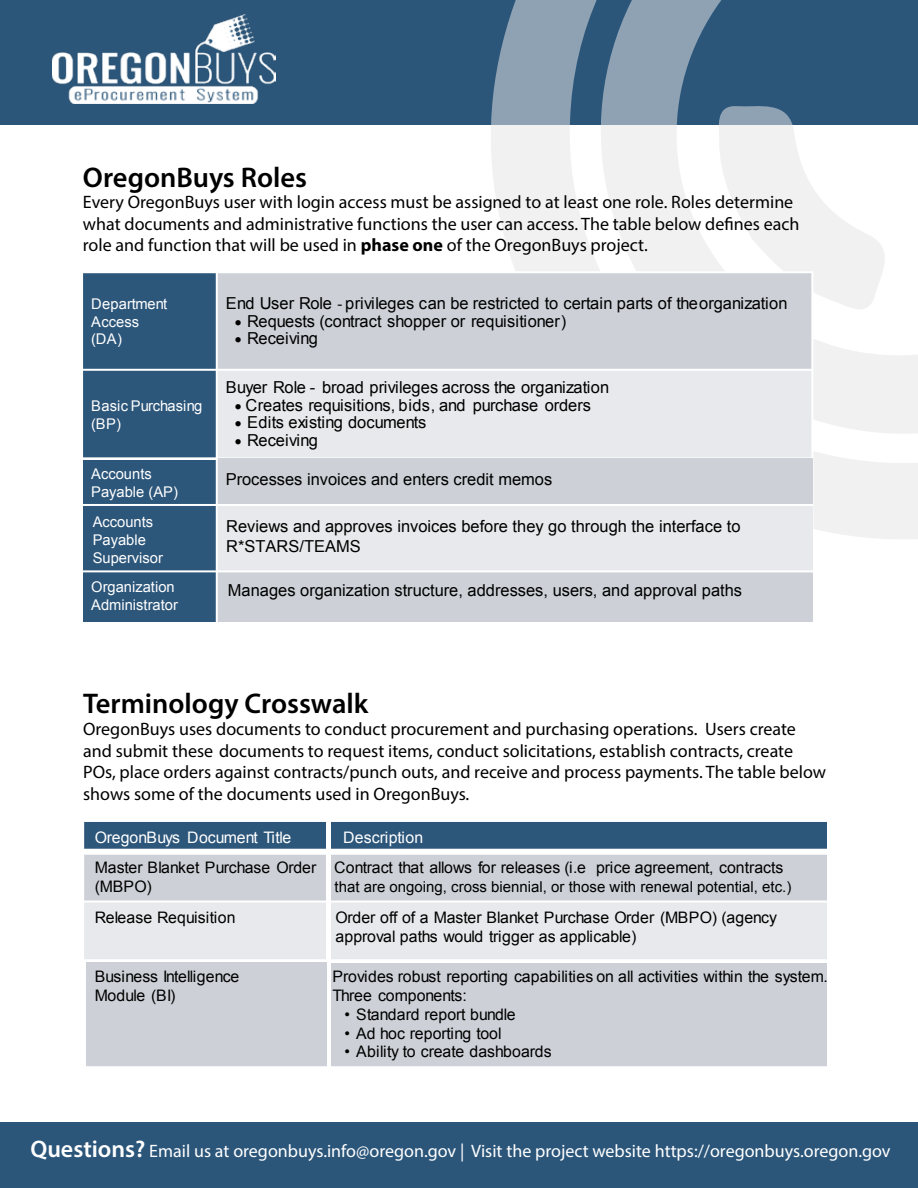
<style>
.page{position:relative;width:918px;height:1188px;background:#fff}
.page>*{position:absolute;margin:0;border:0;box-sizing:border-box;transform-origin:0 0}
.t1{font:600 28.5px "Myriad Pro";color:#000}
.t2{font:18px/21.6px "Myriad Pro";color:#000}
.t3{font:18px "Myriad Pro";color:#fff}
.t4{font:16.5px/19.8px "Arial";color:#000}
.t5{font:15.9px/18.9px "Arial";color:#000}
.t6{font:15.9px "Arial";letter-spacing:.005em;color:#fff}
.t7{font:15px "Arial";color:#000}
.t8{font:14.7px/17.7px "Arial";color:#fff}
.s1{font-weight:700}
.s2{font-size:14.7px}
.s3{color:#fff}
.s4{font-weight:600;font-size:24px}
</style>
<div class="page">
<div style="left:0;top:0;width:918px;height:124px;background:#2b567a"></div>
<svg style="left:491px;top:0;width:427px;height:539px;fill:#f2f1f1"></svg>
<div style="left:331px;top:821px;width:496px;height:31px;background:#2c567a"></div>
<div style="left:331px;top:852px;width:496px;height:50px;background:#cdd1d7"></div>
<div style="left:331px;top:902px;width:496px;height:58px;background:#e8e9ec"></div>
<div style="left:331px;top:963px;width:496px;height:105px;background:#cdd1d7"></div>
<div style="left:82px;top:272px;width:135px;height:98px;background:#2c567a"></div>
<svg style="left:601px;top:0;width:317px;height:434px"></svg>
<svg style="left:719px;top:106px;width:166px;height:203px"></svg>
<div style="left:217px;top:272px;width:595px;height:98px;background:#cdd1d7"></div>
<div style="left:82px;top:370px;width:135px;height:88px;background:#2c567a"></div>
<div style="left:217px;top:370px;width:595px;height:88px;background:#e8e9ec"></div>
<img style="left:52px;top:15px;width:223px;height:89px">
<hr style="left:81px;top:271px;width:732px;height:2px;background:#fff">
<div style="left:83px;top:821px;width:242px;height:31px;background:#2c567a"></div>
<div style="left:83px;top:852px;width:242px;height:50px;background:#cdd1d7"></div>
<hr style="left:82px;top:820px;width:812px;height:2px;background:#fff">
<div style="left:83px;top:902px;width:242px;height:58px;background:#e8e9ec"></div>
<hr style="left:82px;top:820px;width:2px;height:248px;background:#fff">
<hr style="left:82px;top:959px;width:812px;height:2px;background:#fff">
<hr style="left:82px;top:901px;width:812px;height:2px;background:#fff">
<div style="left:86px;top:963px;width:240px;height:104px;background:#cdd1d7"></div>
<hr style="left:81px;top:369px;width:732px;height:2px;background:#fff">
<div style="left:82px;top:849px;width:812px;height:6px;background:#fff"></div>
<hr style="left:81px;top:457px;width:732px;height:2px;background:#fff">
<hr style="left:81px;top:272px;width:2px;height:350px;background:#fff">
<hr style="left:811px;top:272px;width:2px;height:350px;background:#fff">
<div style="left:84px;top:460px;width:134px;height:46px;background:#2c567a"></div>
<div style="left:217px;top:458px;width:595px;height:47px;background:#cdd1d7"></div>
<div style="left:84px;top:505px;width:134px;height:66px;background:#2c567a"></div>
<div style="left:217px;top:505px;width:595px;height:66px;background:#e8e9ec"></div>
<div style="left:84px;top:571px;width:134px;height:51px;background:#2c567a"></div>
<div style="left:217px;top:571px;width:595px;height:51px;background:#cdd1d7"></div>
<hr style="left:81px;top:504px;width:732px;height:2px;background:#fff">
<hr style="left:81px;top:570px;width:732px;height:2px;background:#fff">
<div style="left:0;top:1122px;width:918px;height:66px;background:#2b567a"></div>
<hr style="left:216px;top:272px;width:2px;height:350px;background:#fff">
<hr style="left:82px;top:1066px;width:812px;height:2px;background:#fff">
<p class="t1" style="left:83px;top:159px;width:226px">OregonBuys Roles</p>
<p class="t2" style="left:83px;top:191px;width:718px">Every OregonBuys user with login access must be assigned to at least one role. Roles determine what documents and administrative functions the user can access. The table below deÿnes each role and function that will be used in <span class="s1">phase one</span> of the OregonBuys project.</p>
<p class="t8" style="left:91px;top:295px;width:77px">Department<br>Access (DA)</p>
<p class="t4" style="left:226px;top:294px;width:563px">End User Role <span class="s2">-</span> privileges can be restricted to certain parts of theorganization</p>
<p class="t4" style="left:235px;top:311px;width:333px">• Requests (contract shopper or requisitioner)</p>
<p class="t4" style="left:235px;top:329px;width:84px">• Receiving</p>
<p class="t8" style="left:91px;top:397px;width:113px">Basic Purchasing (BP)</p>
<p class="t4" style="left:226px;top:378px;width:385px">Buyer Role - broad privileges across the organization</p>
<p class="t4" style="left:235px;top:395px;width:357px">• Creates requisitions, bids, and purchase orders</p>
<p class="t4" style="left:235px;top:413px;width:193px">• Edits existing documents</p>
<p class="t4" style="left:235px;top:430px;width:84px">• Receiving</p>
<p class="t8" style="left:91px;top:465px;width:88px">Accounts<br>Payable (AP)</p>
<p class="t4" style="left:226px;top:470px;width:328px">Processes invoices and enters credit memos</p>
<p class="t8" style="left:93px;top:513px;width:72px">Accounts<br>Payable<br>Supervisor</p>
<p class="t4" style="left:226px;top:517px;width:516px">Reviews and approves invoices before they go through the interface to<br>R*STARS/TEAMS</p>
<p class="t8" style="left:91px;top:578px;width:88px">Organization<br>Administrator</p>
<p class="t4" style="left:228px;top:581px;width:516px">Manages organization structure, addresses, users, and approval paths</p>
<h2 class="t1" style="left:83px;top:686px;width:287px">Terminology Crosswalk</h2>
<p class="t2" style="left:83px;top:718px;width:744px">OregonBuys uses documents to conduct procurement and purchasing operations. Users create and submit these documents to request items, conduct solicitations, establish contracts, create POs, place orders against contracts/punch outs, and receive and process payments. The table below shows some of the documents used in OregonBuys.</p>
<p class="t5" style="left:95px;top:822px;width:223px;line-height:30.8px"><span class="s3">OregonBuys Document Title<br></span>Master Blanket Purchase Order</p>
<p class="t5" style="left:95px;top:877px;width:58px">(MBPO)</p>
<p class="t6" style="left:343px;top:827px;width:82px">Description</p>
<p class="t5" style="left:334px;top:859px;width:253px">Contract that allows for releases (i.e</p>
<p class="t5" style="left:634px;top:859px;width:6px">.</p>
<p class="t5" style="left:596px;top:859px;width:189px">price agreement, contracts</p>
<p class="t7" style="left:334px;top:877px;width:458px">that are ongoing, cross biennial, or those with renewal potential, etc.)</p>
<p class="t5" style="left:95px;top:908px;width:142px">Release Requisition</p>
<p class="t5" style="left:335px;top:908px;width:443px">Order off of a Master Blanket Purchase Order (MBPO) (agency approval paths would trigger as applicable)</p>
<p class="t5" style="left:95px;top:967px;width:146px">Business Intelligence<br>Module (BI)</p>
<p class="t5" style="left:332px;top:967px;width:497px">Provides robust reporting capabilities on all activities within the system.<br>Three components:</p>
<p class="t5" style="left:344px;top:1005px;width:173px">• Standard report bundle</p>
<p class="t5" style="left:344px;top:1024px;width:159px">• Ad hoc reporting tool</p>
<p class="t5" style="left:345px;top:1043px;width:209px">• Ability to create dashboards</p>
<p class="t3" style="left:30px;top:1140px;width:862px"><span class="s4">Questions?</span> Email us at oregonbuys.info@oregon.gov | Visit the project website https://oregonbuys.oregon.gov</p>
</div>
